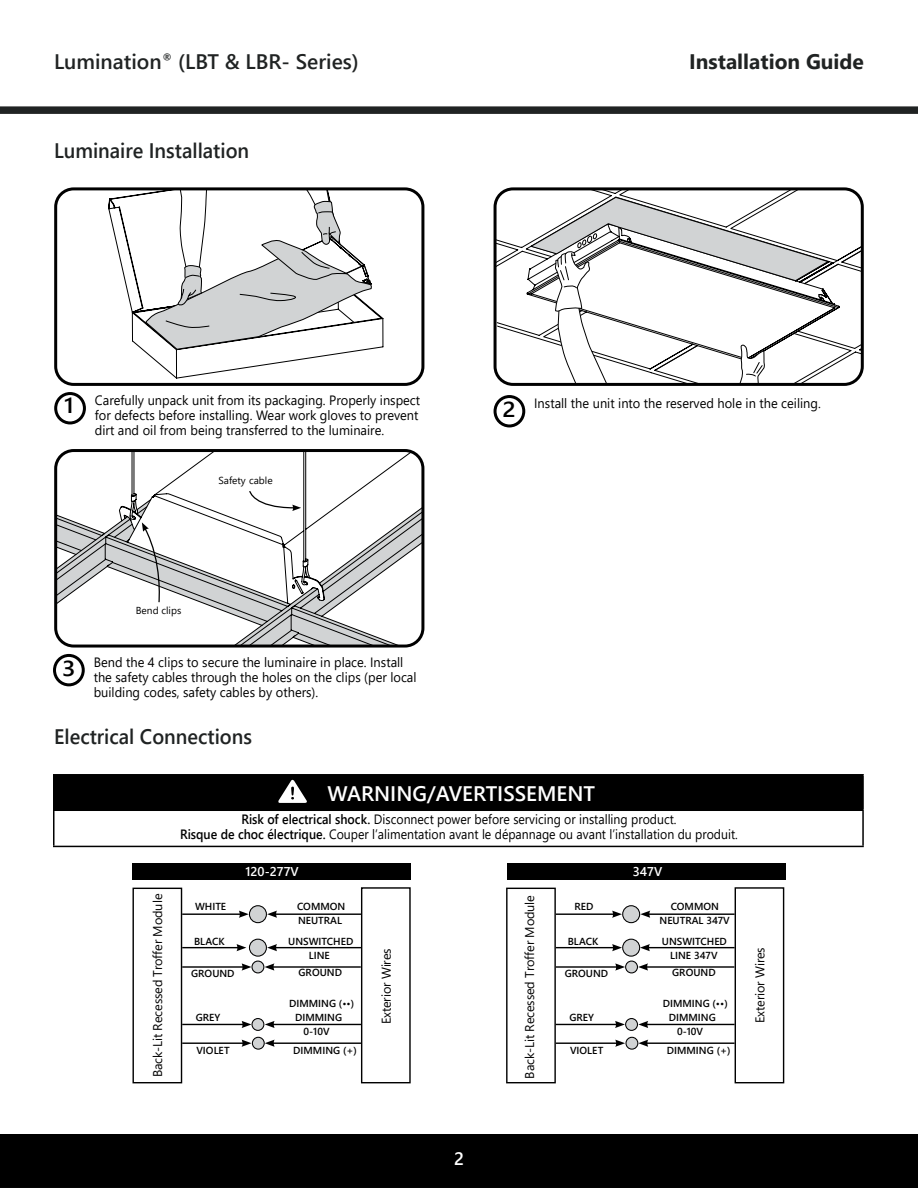
<style>
.page{position:relative;width:918px;height:1188px;background:#fff}
.page>*{position:absolute;margin:0;border:0;box-sizing:border-box;transform-origin:0 0}
.t1{font:600 21.6px "Segoe UI";color:#000;scale:1.13 1}
.t2{font:600 21px "Segoe UI";color:#202323;scale:.95 1}
.t3{font:600 21px "Segoe UI";color:#202323}
.t4{font:600 21px "Segoe UI";color:#fff}
.t5{font:700 21px "Segoe UI";color:#202323}
.t6{font:600 18px "Segoe UI";color:#fff}
.t7{font:13.5px/15px "Segoe UI";color:#000;scale:.95 1}
.t8{font:13.5px/15px "Segoe UI";color:#000;text-align:center;scale:.91 1}
.t9{font:12.75px "Segoe UI";letter-spacing:-.01em;color:#000}
.t10{font:600 12.75px "Segoe UI";color:#fff}
.t11{font:600 10.2px/14px "Segoe UI";color:#000;text-align:center}
.t12{font:10.2px "Segoe UI";color:#000}
.s1{font-weight:600}
</style>
<div class="page">
<div style="left:0;top:1134px;width:918px;height:54px;background:#000"></div>
<div style="left:0;top:106px;width:918px;height:8px;background:#202323"></div>
<div style="left:54px;top:392px;width:32px;height:32px;border:3px solid #000;border-radius:50%"></div>
<svg style="left:108px;top:193px;width:276px;height:186px"></svg>
<svg style="left:145px;top:191px;width:227px;height:161px"></svg>
<div style="left:54px;top:187px;width:370px;height:199px;border:3px solid #000;border-radius:18px"></div>
<svg style="left:495px;top:191px;width:365px;height:183px"></svg>
<svg style="left:529px;top:197px;width:331px;height:185px"></svg>
<div style="left:494px;top:187px;width:370px;height:199px;border:3px solid #000;border-radius:18px"></div>
<div style="left:494px;top:395px;width:31px;height:32px;border:3px solid #000;border-radius:50%"></div>
<div style="left:53px;top:654px;width:32px;height:32px;border:3px solid #000;border-radius:50%"></div>
<div style="left:54px;top:775px;width:809px;height:35px;background:#000"></div>
<hr style="left:53px;top:774px;width:811px;height:2px;background:#000">
<hr style="left:53px;top:776px;width:2px;height:34px;background:#000">
<hr style="left:862px;top:776px;width:2px;height:34px;background:#000">
<hr style="left:53px;top:810px;width:811px;height:1px;background:#000">
<hr style="left:53px;top:811px;width:2px;height:35px;background:#000">
<hr style="left:862px;top:811px;width:2px;height:35px;background:#000">
<hr style="left:53px;top:846px;width:811px;height:1px;background:#000">
<svg style="left:278px;top:779px;width:29px;height:24px"></svg>
<div style="left:133px;top:863px;width:278px;height:16px;background:#000"></div>
<div style="left:507px;top:863px;width:279px;height:16px;background:#000"></div>
<div style="left:133px;top:888px;width:49px;height:195px;border:1px solid #000"></div>
<div style="left:361px;top:887px;width:50px;height:196px;border:1px solid #000"></div>
<div style="left:249px;top:906px;width:17px;height:17px;background:#d1d3d4;border-radius:50%"></div>
<div style="left:249px;top:905px;width:18px;height:18px;border:1px solid #000;border-radius:50%"></div>
<div style="left:249px;top:939px;width:17px;height:17px;background:#d1d3d4;border-radius:50%"></div>
<div style="left:249px;top:939px;width:18px;height:18px;border:1px solid #000;border-radius:50%"></div>
<div style="left:252px;top:961px;width:12px;height:12px;background:#d1d3d4;border-radius:50%"></div>
<div style="left:251px;top:961px;width:13px;height:12px;border:1px solid #000;border-radius:50%"></div>
<div style="left:252px;top:1019px;width:12px;height:11px;background:#d1d3d4;border-radius:50%"></div>
<div style="left:251px;top:1018px;width:13px;height:13px;border:1px solid #000;border-radius:50%"></div>
<div style="left:252px;top:1037px;width:12px;height:12px;background:#d1d3d4;border-radius:50%"></div>
<div style="left:252px;top:1037px;width:13px;height:13px;border:1px solid #000;border-radius:50%"></div>
<hr style="left:182px;top:913px;width:59px;height:2px;background:#000">
<svg style="left:239px;top:911px;width:10px;height:7px"></svg>
<hr style="left:182px;top:947px;width:57px;height:1px;background:#000">
<svg style="left:236px;top:944px;width:10px;height:7px"></svg>
<hr style="left:182px;top:966px;width:62px;height:2px;background:#000">
<svg style="left:242px;top:963px;width:10px;height:8px"></svg>
<hr style="left:182px;top:1024px;width:62px;height:1px;background:#000">
<svg style="left:242px;top:1021px;width:10px;height:7px"></svg>
<hr style="left:182px;top:1043px;width:62px;height:1px;background:#000">
<svg style="left:242px;top:1040px;width:10px;height:7px"></svg>
<hr style="left:275px;top:913px;width:86px;height:2px;background:#000">
<svg style="left:267px;top:911px;width:10px;height:7px"></svg>
<hr style="left:275px;top:947px;width:86px;height:1px;background:#000">
<svg style="left:267px;top:944px;width:10px;height:7px"></svg>
<hr style="left:272px;top:966px;width:89px;height:2px;background:#000">
<svg style="left:265px;top:963px;width:9px;height:8px"></svg>
<hr style="left:272px;top:1024px;width:89px;height:1px;background:#000">
<svg style="left:265px;top:1021px;width:10px;height:7px"></svg>
<hr style="left:272px;top:1043px;width:89px;height:1px;background:#000">
<svg style="left:265px;top:1040px;width:10px;height:7px"></svg>
<div style="left:506px;top:888px;width:50px;height:195px;border:1px solid #000"></div>
<div style="left:735px;top:887px;width:49px;height:196px;border:1px solid #000"></div>
<div style="left:623px;top:906px;width:17px;height:17px;background:#d1d3d4;border-radius:50%"></div>
<div style="left:622px;top:905px;width:18px;height:18px;border:1px solid #000;border-radius:50%"></div>
<div style="left:623px;top:939px;width:17px;height:17px;background:#d1d3d4;border-radius:50%"></div>
<div style="left:622px;top:939px;width:18px;height:18px;border:1px solid #000;border-radius:50%"></div>
<div style="left:626px;top:961px;width:11px;height:12px;background:#d1d3d4;border-radius:50%"></div>
<div style="left:625px;top:961px;width:13px;height:12px;border:1px solid #000;border-radius:50%"></div>
<div style="left:626px;top:1019px;width:11px;height:11px;background:#d1d3d4;border-radius:50%"></div>
<div style="left:625px;top:1018px;width:13px;height:13px;border:1px solid #000;border-radius:50%"></div>
<div style="left:626px;top:1037px;width:12px;height:12px;background:#d1d3d4;border-radius:50%"></div>
<div style="left:625px;top:1037px;width:13px;height:13px;border:1px solid #000;border-radius:50%"></div>
<hr style="left:556px;top:913px;width:58px;height:2px;background:#000">
<svg style="left:612px;top:911px;width:10px;height:7px"></svg>
<hr style="left:556px;top:947px;width:58px;height:1px;background:#000">
<svg style="left:612px;top:944px;width:10px;height:7px"></svg>
<hr style="left:556px;top:966px;width:61px;height:2px;background:#000">
<svg style="left:615px;top:963px;width:10px;height:8px"></svg>
<hr style="left:556px;top:1024px;width:61px;height:1px;background:#000">
<svg style="left:615px;top:1021px;width:10px;height:7px"></svg>
<hr style="left:556px;top:1043px;width:61px;height:1px;background:#000">
<svg style="left:615px;top:1040px;width:10px;height:7px"></svg>
<hr style="left:648px;top:913px;width:87px;height:2px;background:#000">
<svg style="left:640px;top:911px;width:10px;height:7px"></svg>
<hr style="left:648px;top:947px;width:87px;height:1px;background:#000">
<svg style="left:640px;top:944px;width:10px;height:7px"></svg>
<hr style="left:646px;top:966px;width:88px;height:2px;background:#000">
<svg style="left:638px;top:963px;width:10px;height:8px"></svg>
<hr style="left:646px;top:1024px;width:89px;height:1px;background:#000">
<svg style="left:638px;top:1021px;width:10px;height:7px"></svg>
<hr style="left:646px;top:1043px;width:89px;height:1px;background:#000">
<svg style="left:638px;top:1040px;width:10px;height:7px"></svg>
<svg style="left:58px;top:453px;width:365px;height:191px"></svg>
<div style="left:54px;top:449px;width:370px;height:199px;border:3px solid #000;border-radius:18px"></div>
<h2 class="t3" style="left:54px;top:42px;width:306px">Lumination<sup>®</sup> (LBT &amp; LBR- Series)</h2>
<h2 class="t5" style="left:689px;top:42px;width:176px">Installation Guide</h2>
<h2 class="t2" style="left:54px;top:131px;width:207px">Luminaire Installation</h2>
<h1 class="t1" style="left:64px;top:385px;width:10px">1</h1>
<p class="t7" style="left:95px;top:391px;width:344px">Carefully unpack unit from its packaging. Properly inspect for defects before installing. Wear work gloves to prevent dirt and oil from being transferred to the luminaire.</p>
<p class="t12" style="left:218px;top:471px;width:56px">Safety cable</p>
<h1 class="t1" style="left:62px;top:648px;width:13px">3</h1>
<p class="t12" style="left:136px;top:601px;width:47px">Bend clips</p>
<p class="t7" style="left:94px;top:653px;width:341px">Bend the 4 clips to secure the luminaire in place. Install the safety cables through the holes on the clips (per local building codes, safety cables by others).</p>
<h2 class="t2" style="left:54px;top:717px;width:210px">Electrical Connections</h2>
<h1 class="t1" style="left:503px;top:389px;width:13px">2</h1>
<p class="t7" style="left:534px;top:394px;width:303px">Install the unit into the reserved hole in the ceiling.</p>
<h2 class="t4" style="left:327px;top:773px;width:269px">WARNING/AVERTISSEMENT</h2>
<p class="t8" style="left:180px;top:811px;width:615px"><span class="s1">Risk of electrical shock.</span> Disconnect power before servicing or installing product.<br><span class="s1">Risque de choc électrique.</span> Couper l’alimentation avant le dépannage ou avant l’installation du produit.</p>
<p class="t10" style="left:245px;top:859px;width:55px">120-277V</p>
<p class="t10" style="left:633px;top:859px;width:31px">347V</p>
<p class="t9" style="left:146px;top:1077px;width:185px;rotate:-90deg">Back-Lit Recessed Troffer Module</p>
<p class="t9" style="left:518px;top:1079px;width:185px;rotate:-90deg">Back-Lit Recessed Troffer Module</p>
<p class="t11" style="left:195px;top:899px;width:33px">WHITE</p>
<p class="t11" style="left:297px;top:899px;width:50px;text-align:left">COMMON<br>NEUTRAL</p>
<p class="t11" style="left:194px;top:934px;width:32px">BLACK</p>
<p class="t11" style="left:288px;top:934px;width:67px">UNSWITCHED<br>LINE</p>
<p class="t11" style="left:191px;top:965px;width:45px">GROUND</p>
<p class="t11" style="left:299px;top:965px;width:45px">GROUND</p>
<p class="t11" style="left:196px;top:1009px;width:26px">GREY</p>
<p class="t11" style="left:295px;top:1009px;width:48px">DIMMING<br>0-10V</p>
<p class="t11" style="left:574px;top:899px;width:20px">RED</p>
<p class="t11" style="left:660px;top:899px;width:72px">COMMON<br>NEUTRAL 347V</p>
<p class="t11" style="left:568px;top:934px;width:32px">BLACK</p>
<p class="t11" style="left:662px;top:934px;width:67px">UNSWITCHED<br>LINE 347V</p>
<p class="t11" style="left:565px;top:965px;width:45px">GROUND</p>
<p class="t11" style="left:672px;top:964px;width:45px">GROUND</p>
<p class="t11" style="left:569px;top:1009px;width:26px">GREY</p>
<p class="t11" style="left:669px;top:1009px;width:48px">DIMMING<br>0-10V</p>
<p class="t9" style="left:374px;top:1024px;width:78px;rotate:-90deg">Exterior Wires</p>
<p class="t9" style="left:748px;top:1023px;width:78px;rotate:-90deg">Exterior Wires</p>
<p class="t11" style="left:663px;top:996px;width:66px">DIMMING (••)</p>
<p class="t11" style="left:289px;top:996px;width:66px">DIMMING (••)</p>
<p class="t11" style="left:196px;top:1043px;width:35px">VIOLET</p>
<p class="t11" style="left:293px;top:1042px;width:65px">DIMMING (+)</p>
<p class="t11" style="left:570px;top:1043px;width:35px">VIOLET</p>
<p class="t11" style="left:667px;top:1042px;width:65px">DIMMING (+)</p>
<h3 class="t6" style="left:454px;top:1142px;width:11px">2</h3>
</div>
